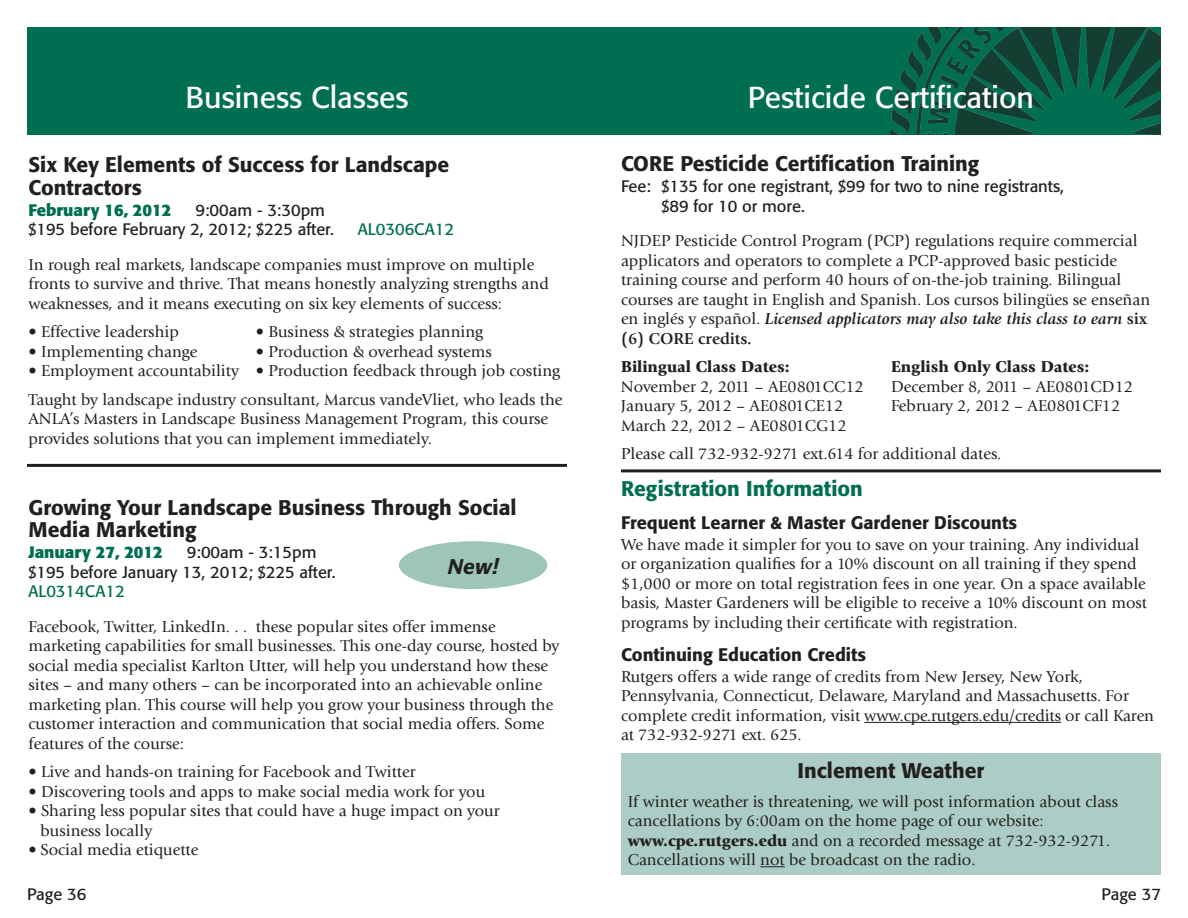
<style>
.page{position:relative;width:1188px;height:918px;background:#fff}
.page>*{position:absolute;margin:0;border:0;box-sizing:border-box;transform-origin:0 0}
.t1{font:30px "Formata BQ";color:#fff}
.t2{font:500 21px/22.5px "Formata BQ";color:#231f20}
.t3{font:500 21px "Formata BQ";color:#006e51}
.t4{font:italic 500 21px "Formata BQ";color:#231f20}
.t5{font:500 18px "Formata BQ";color:#231f20}
.t6{font:16.5px/19.5px "Giovanni";color:#231f20}
.t7{font:16.5px/19.5px "Formata BQ";color:#231f20}
.t8{font:900 16.5px "Giovanni";color:#231f20}
.t9{font:700 16.5px "Formata BQ";color:#006e51}
.t10{font:16.5px "Formata BQ";color:#006e51}
.s1{font-weight:700;font-style:italic}
.s2{font-weight:700}
.s3{font-weight:900}
</style>
<div class="page">
<div style="left:27px;top:27px;width:1134px;height:108px;background:#006e51"></div>
<img style="left:890px;top:27px;width:270px;height:108px">
<hr style="left:27px;top:464px;width:540px;height:3px;background:#231f20">
<hr style="left:621px;top:469px;width:540px;height:3px;background:#231f20">
<hr style="left:864px;top:722px;width:197px;height:1px;background:#231f20">
<div style="left:621px;top:753px;width:540px;height:121px;background:#accdc5"></div>
<svg style="left:760px;top:866px;width:25px;height:1px"></svg>
<div style="left:399px;top:541px;width:148px;height:48px;background:#9dc5ba;border-radius:50%"></div>
<h1 class="t1" style="left:185px;top:79px;width:225px">Business Classes</h1>
<h1 class="t1" style="left:748px;top:79px;width:288px">Pesticide Certification</h1>
<p class="t2" style="left:28px;top:153px;width:422px">Six Key Elements of Success for Landscape<br>Contractors</p>
<p class="t9" style="left:28px;top:199px;width:144px">February 16, 2012</p>
<p class="t7" style="left:28px;top:200px;width:307px;text-indent:167px">9:00am - 3:30pm $195 before February 2, 2012; $225 after.</p>
<p class="t10" style="left:358px;top:219px;width:98px">AL0306CA12</p>
<p class="t6" style="left:28px;top:255px;width:522px">In rough real markets, landscape companies must improve on multiple fronts to survive and thrive. That means honestly analyzing strengths and weaknesses, and it means executing on six key elements of success:</p>
<p class="t6" style="left:28px;top:322px;width:152px">• Effective leadership</p>
<p class="t6" style="left:256px;top:322px;width:229px">• Business &amp; strategies planning</p>
<p class="t6" style="left:28px;top:342px;width:170px">• Implementing change</p>
<p class="t6" style="left:256px;top:342px;width:238px">• Production &amp; overhead systems</p>
<p class="t6" style="left:28px;top:357px;width:536px;line-height:28.5px">• Employment accountability • Production feedback through job costing<br>Taught by landscape industry consultant, Marcus vandeVliet, who leads the</p>
<p class="t6" style="left:28px;top:409px;width:521px">ANLA’s Masters in Landscape Business Management Program, this course provides solutions that you can implement immediately.</p>
<p class="t2" style="left:28px;top:496px;width:490px">Growing Your Landscape Business Through Social<br>Media Marketing</p>
<p class="t9" style="left:28px;top:542px;width:136px">January 27, 2012</p>
<p class="t7" style="left:28px;top:543px;width:309px;text-indent:158px">9:00am - 3:15pm $195 before January 13, 2012; $225 after.</p>
<p class="t10" style="left:28px;top:581px;width:98px">AL0314CA12</p>
<p class="t6" style="left:28px;top:617px;width:533px">Facebook, Twitter, LinkedIn. . . these popular sites offer immense marketing capabilities for small businesses. This one-day course, hosted by social media specialist Karlton Utter, will help you understand how these sites – and many others – can be incorporated into an achievable online marketing plan. This course will help you grow your business through the customer interaction and communication that social media offers. Some features of the course:</p>
<p class="t6" style="left:28px;top:762px;width:389px">• Live and hands-on training for Facebook and Twitter</p>
<p class="t6" style="left:28px;top:782px;width:458px">• Discovering tools and apps to make social media work for you</p>
<p class="t6" style="left:40px;top:801px;width:461px;text-indent:-12px">• Sharing less popular sites that could have a huge impact on your business locally</p>
<p class="t6" style="left:28px;top:840px;width:171px">• Social media etiquette</p>
<p class="t4" style="left:448px;top:554px;width:52px">New!</p>
<p class="t2" style="left:621px;top:152px;width:360px">CORE Pesticide Certification Training</p>
<p class="t7" style="left:662px;top:177px;width:404px;text-indent:-41px">Fee: $135 for one registrant, $99 for two to nine registrants, $89 for 10 or more.</p>
<p class="t6" style="left:621px;top:231px;width:531px">NJDEP Pesticide Control Program (PCP) regulations require commercial applicators and operators to complete a PCP-approved basic pesticide training course and perform 40 hours of on-the-job training. Bilingual courses are taught in English and Spanish. Los cursos bilingües se enseñan en inglés y español. <span class="s1">Licensed applicators may also take this class to earn</span> <span class="s2">six (6) CORE credits.</span></p>
<p class="t8" style="left:621px;top:357px;width:170px">Bilingual Class Dates:</p>
<p class="t8" style="left:891px;top:357px;width:200px">English Only Class Dates:</p>
<p class="t6" style="left:621px;top:377px;width:244px">November 2, 2011 – AE0801CC12</p>
<p class="t6" style="left:891px;top:377px;width:244px">December 8, 2011 – AE0801CD12</p>
<p class="t6" style="left:621px;top:396px;width:224px">January 5, 2012 – AE0801CE12</p>
<p class="t6" style="left:891px;top:396px;width:231px">February 2, 2012 – AE0801CF12</p>
<p class="t6" style="left:621px;top:411px;width:382px;line-height:28.5px">March 22, 2012 – AE0801CG12<br>Please call 732-932-9271 ext.614 for additional dates.</p>
<p class="t3" style="left:621px;top:475px;width:243px">Registration Information</p>
<p class="t5" style="left:621px;top:511px;width:398px">Frequent Learner &amp; Master Gardener Discounts</p>
<p class="t6" style="left:621px;top:535px;width:528px">We have made it simpler for you to save on your training. Any individual or organization qualifies for a 10% discount on all training if they spend $1,000 or more on total registration fees in one year. On a space available basis, Master Gardeners will be eligible to receive a 10% discount on most programs by including their certificate with registration.</p>
<p class="t5" style="left:621px;top:643px;width:247px">Continuing Education Credits</p>
<p class="t6" style="left:621px;top:667px;width:535px">Rutgers offers a wide range of credits from New Jersey, New York, Pennsylvania, Connecticut, Delaware, Maryland and Massachusetts. For complete credit information, visit www.cpe.rutgers.edu/credits or call Karen at 732-932-9271 ext. 625.</p>
<p class="t2" style="left:798px;top:759px;width:188px">Inclement Weather</p>
<p class="t6" style="left:628px;top:792px;width:492px">If winter weather is threatening, we will post information about class cancellations by 6:00am on the home page of our website: <span class="s3">www.cpe.rutgers.edu</span> and on a recorded message at 732-932-9271.<br>Cancellations will not be broadcast on the radio.</p>
<p class="t7" style="left:27px;top:885px;width:61px">Page 36</p>
<p class="t7" style="left:1102px;top:885px;width:61px">Page 37</p>
</div>
